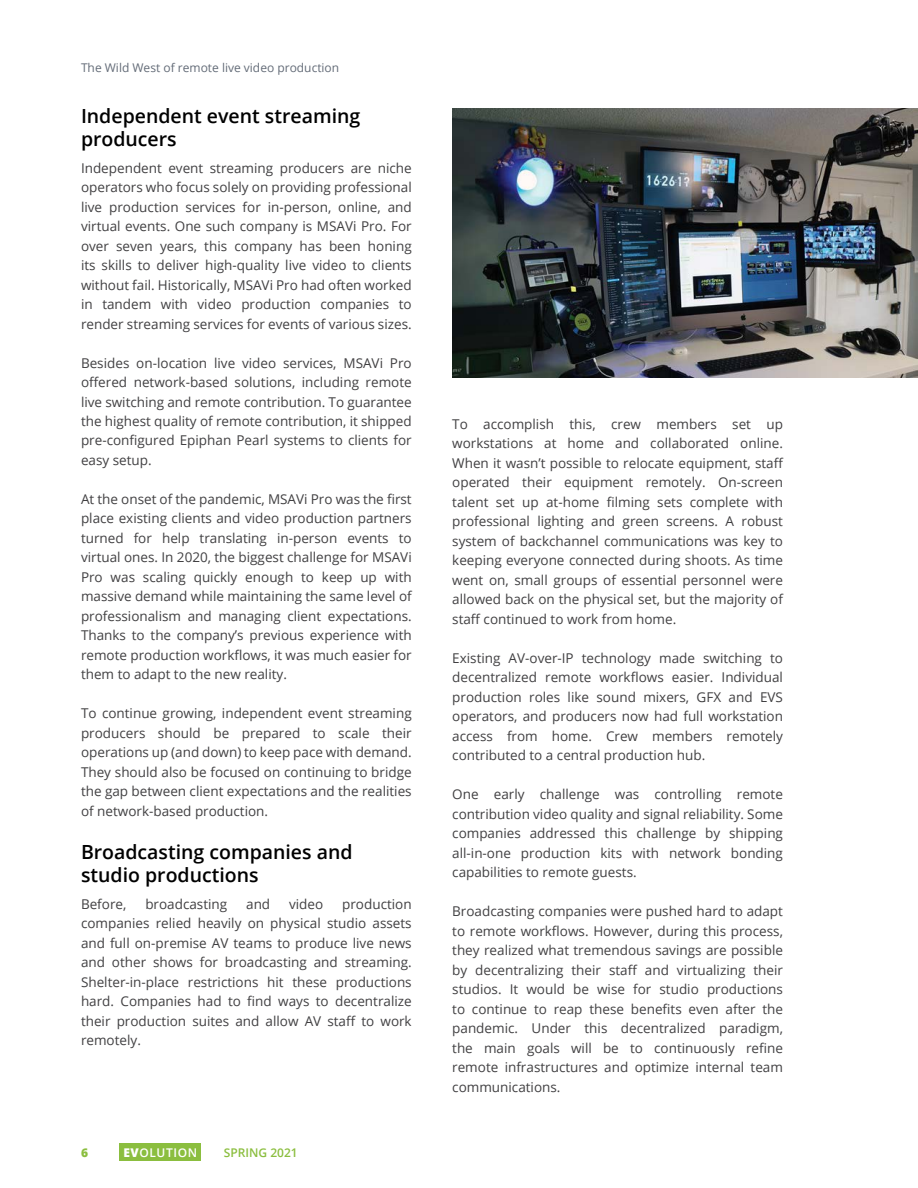
<style>
.page{position:relative;width:918px;height:1188px;background:#fff}
.page>*{position:absolute;margin:0;border:0;box-sizing:border-box;transform-origin:0 0}
.t1{font:600 19.5px/23.4px "Open Sans";color:#000}
.Body_text{font:13.5px/19.5px "Open Sans";color:#414042;text-align:justify}
.t2{font:12px "Open Sans";color:#646c78}
.t3{font:600 12px "Open Sans";color:#8bbe3f}
.t4{font:600 12px "Open Sans";letter-spacing:.05em;color:#fff}
.t5{font:800 12px "Open Sans";color:#8bbe3f}
.s1{font-weight:800}
</style>
<div class="page">
<div style="left:120px;top:1144px;width:81px;height:17px;background:#8bbe3f"></div>
<img style="left:452px;top:108px;width:466px;height:270px">
<p class="t2" style="left:81px;top:60px;width:260px">The Wild West of remote live video production</p>
<h4 class="t1" style="left:81px;top:104px;width:281px">Independent event streaming producers</h4>
<p class="Body_text" style="left:81px;top:158px;width:332px">Independent event streaming producers are niche operators who focus solely on providing professional live production services for in-person, online, and virtual events. One such company is MSAVi Pro. For over seven years, this company has been honing its skills to deliver high-quality live video to clients without fail. Historically, MSAVi Pro had often worked in tandem with video production companies to render streaming services for events of various sizes.</p>
<p class="Body_text" style="left:81px;top:353px;width:332px">Besides on-location live video services, MSAVi Pro offered network-based solutions, including remote live switching and remote contribution. To guarantee the highest quality of remote contribution, it shipped pre-configured Epiphan Pearl systems to clients for easy setup.</p>
<p class="Body_text" style="left:81px;top:489px;width:332px">At the onset of the pandemic, MSAVi Pro was the first place existing clients and video production partners turned for help translating in-person events to virtual ones. In 2020, the biggest challenge for MSAVi Pro was scaling quickly enough to keep up with massive demand while maintaining the same level of professionalism and managing client expectations.<br>Thanks to the company’s previous experience with remote production workflows, it was much easier for them to adapt to the new reality.</p>
<p class="Body_text" style="left:81px;top:703px;width:332px">To continue growing, independent event streaming producers should be prepared to scale their operations up (and down) to keep pace with demand.<br>They should also be focused on continuing to bridge the gap between client expectations and the realities of network-based production.</p>
<h4 class="t1" style="left:81px;top:840px;width:273px">Broadcasting companies and studio productions</h4>
<p class="Body_text" style="left:81px;top:894px;width:47px">Before,</p>
<p class="Body_text" style="left:145px;top:894px;width:83px">broadcasting</p>
<p class="Body_text" style="left:246px;top:894px;width:26px">and</p>
<p class="Body_text" style="left:289px;top:894px;width:36px">video</p>
<p class="Body_text" style="left:81px;top:894px;width:332px;text-indent:261px">production companies relied heavily on physical studio assets and full on-premise AV teams to produce live news and other shows for broadcasting and streaming.<br>Shelter-in-place restrictions hit these productions hard. Companies had to find ways to decentralize their production suites and allow AV staff to work remotely.</p>
<p class="t5" style="left:81px;top:1143px;width:9px">6</p>
<p class="t4" style="left:123px;top:1144px;width:75px"><span class="s1">EV</span>OLUTION</p>
<p class="t3" style="left:224px;top:1144px;width:75px">SPRING 2021</p>
<p class="Body_text" style="left:452px;top:414px;width:333px">To accomplish this, crew members set up workstations at home and collaborated online.<br>When it wasn’t possible to relocate equipment, staff operated their equipment remotely. On-screen talent set up at-home filming sets complete with professional lighting and green screens. A robust system of backchannel communications was key to keeping everyone connected during shoots. As time went on, small groups of essential personnel were allowed back on the physical set, but the majority of staff continued to work from home.</p>
<p class="Body_text" style="left:452px;top:648px;width:332px">Existing AV-over-IP technology made switching to decentralized remote workflows easier. Individual production roles like sound mixers, GFX and EVS operators, and producers now had full workstation access from home. Crew members remotely contributed to a central production hub.</p>
<p class="Body_text" style="left:452px;top:784px;width:332px">One early challenge was controlling remote contribution video quality and signal reliability. Some companies addressed this challenge by shipping all-in-one production kits with network bonding capabilities to remote guests.</p>
<p class="Body_text" style="left:452px;top:901px;width:332px">Broadcasting companies were pushed hard to adapt to remote workflows. However, during this process, they realized what tremendous savings are possible by decentralizing their staff and virtualizing their studios. It would be wise for studio productions to continue to reap these benefits even after the pandemic. Under this decentralized paradigm, the main goals will be to continuously refine remote infrastructures and optimize internal team communications.</p>
</div>
